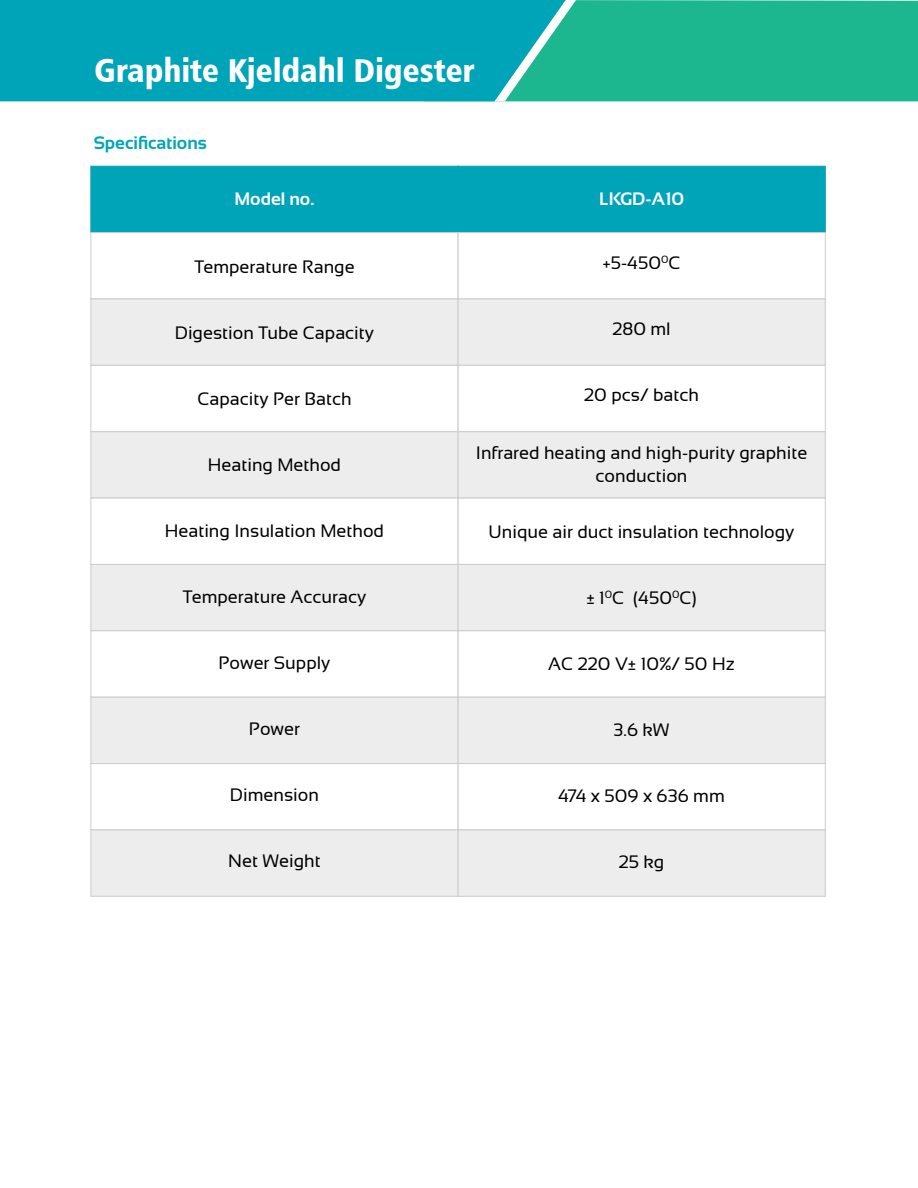
<style>
.page{position:relative;width:918px;height:1188px;background:#fff}
.page>*{position:absolute;margin:0;border:0;box-sizing:border-box;transform-origin:0 0}
.t1{font:33px "Humanist 777 BT Black Condensed B";color:#fff}
.t2{font:18px/22.5px "Sansation";color:#000;text-align:center}
.t3{font:700 18px "Sansation";color:#fff}
.t4{font:700 18px "Sansation";color:#00a4b9}
</style>
<div class="page">
<div style="left:576px;top:0;width:342px;height:101px;background:#1cb78e"></div>
<div style="left:0;top:0;width:566px;height:101px;background:#00a4b9"></div>
<div style="left:91px;top:166px;width:367px;height:67px;background:#00a4b9;border:1px solid #00a4b9"></div>
<div style="left:458px;top:166px;width:368px;height:67px;background:#00a4b9;border:1px solid #00a4b9"></div>
<div style="left:91px;top:232px;width:367px;height:67px;background:#fff;border:1px solid #ccc"></div>
<div style="left:458px;top:232px;width:368px;height:67px;background:#fff;border:1px solid #ccc"></div>
<div style="left:91px;top:299px;width:367px;height:67px;background:#ededed;border:1px solid #ccc"></div>
<div style="left:458px;top:299px;width:368px;height:67px;background:#ededed;border:1px solid #ccc"></div>
<div style="left:91px;top:365px;width:367px;height:67px;background:#fff;border:1px solid #ccc"></div>
<div style="left:458px;top:365px;width:368px;height:67px;background:#fff;border:1px solid #ccc"></div>
<div style="left:91px;top:431px;width:367px;height:67px;background:#ededed;border:1px solid #ccc"></div>
<div style="left:458px;top:431px;width:368px;height:67px;background:#ededed;border:1px solid #ccc"></div>
<div style="left:91px;top:498px;width:367px;height:67px;background:#fff;border:1px solid #ccc"></div>
<div style="left:458px;top:498px;width:368px;height:67px;background:#fff;border:1px solid #ccc"></div>
<div style="left:91px;top:564px;width:367px;height:67px;background:#ededed;border:1px solid #ccc"></div>
<div style="left:458px;top:564px;width:368px;height:67px;background:#ededed;border:1px solid #ccc"></div>
<div style="left:91px;top:630px;width:367px;height:68px;background:#fff;border:1px solid #ccc"></div>
<div style="left:458px;top:630px;width:368px;height:68px;background:#fff;border:1px solid #ccc"></div>
<div style="left:91px;top:697px;width:367px;height:67px;background:#ededed;border:1px solid #ccc"></div>
<div style="left:458px;top:697px;width:368px;height:67px;background:#ededed;border:1px solid #ccc"></div>
<div style="left:91px;top:763px;width:367px;height:67px;background:#fff;border:1px solid #ccc"></div>
<div style="left:458px;top:763px;width:368px;height:67px;background:#fff;border:1px solid #ccc"></div>
<div style="left:91px;top:830px;width:367px;height:67px;background:#ededed;border:1px solid #ccc"></div>
<div style="left:458px;top:830px;width:368px;height:67px;background:#ededed;border:1px solid #ccc"></div>
<h1 class="t1" style="left:94px;top:50px;width:382px">Graphite Kjeldahl Digester</h1>
<p class="t4" style="left:94px;top:132px;width:115px">Specifications</p>
<p class="t3" style="left:234px;top:189px;width:82px">Model no.</p>
<p class="t3" style="left:599px;top:189px;width:86px">LKGD-A10</p>
<p class="t2" style="left:194px;top:255px;width:162px">Temperature Range</p>
<p class="t2" style="left:602px;top:251px;width:80px">+5-450<sup>0</sup>C</p>
<p class="t2" style="left:175px;top:321px;width:201px">Digestion Tube Capacity</p>
<p class="t2" style="left:612px;top:317px;width:60px">280 ml</p>
<p class="t2" style="left:197px;top:387px;width:156px">Capacity Per Batch</p>
<p class="t2" style="left:584px;top:383px;width:116px">20 pcs/ batch</p>
<p class="t2" style="left:208px;top:453px;width:135px">Heating Method</p>
<p class="t2" style="left:476px;top:442px;width:333px">Infrared heating and high-purity graphite conduction</p>
<p class="t2" style="left:165px;top:519px;width:221px">Heating Insulation Method</p>
<p class="t2" style="left:489px;top:521px;width:307px">Unique air duct insulation technology</p>
<p class="t2" style="left:183px;top:585px;width:185px">Temperature Accuracy</p>
<p class="t2" style="left:586px;top:587px;width:112px">± 1<sup>0</sup>C (450<sup>0</sup>C)</p>
<p class="t2" style="left:219px;top:651px;width:113px">Power Supply</p>
<p class="t2" style="left:548px;top:653px;width:188px">AC 220 V± 10%/ 50 Hz</p>
<p class="t2" style="left:249px;top:717px;width:53px">Power</p>
<p class="t2" style="left:614px;top:719px;width:58px">3.6 kW</p>
<p class="t2" style="left:230px;top:783px;width:91px">Dimension</p>
<p class="t2" style="left:558px;top:785px;width:168px">474 x 509 x 636 mm</p>
<p class="t2" style="left:228px;top:849px;width:94px">Net Weight</p>
<p class="t2" style="left:619px;top:851px;width:47px">25 kg</p>
</div>
